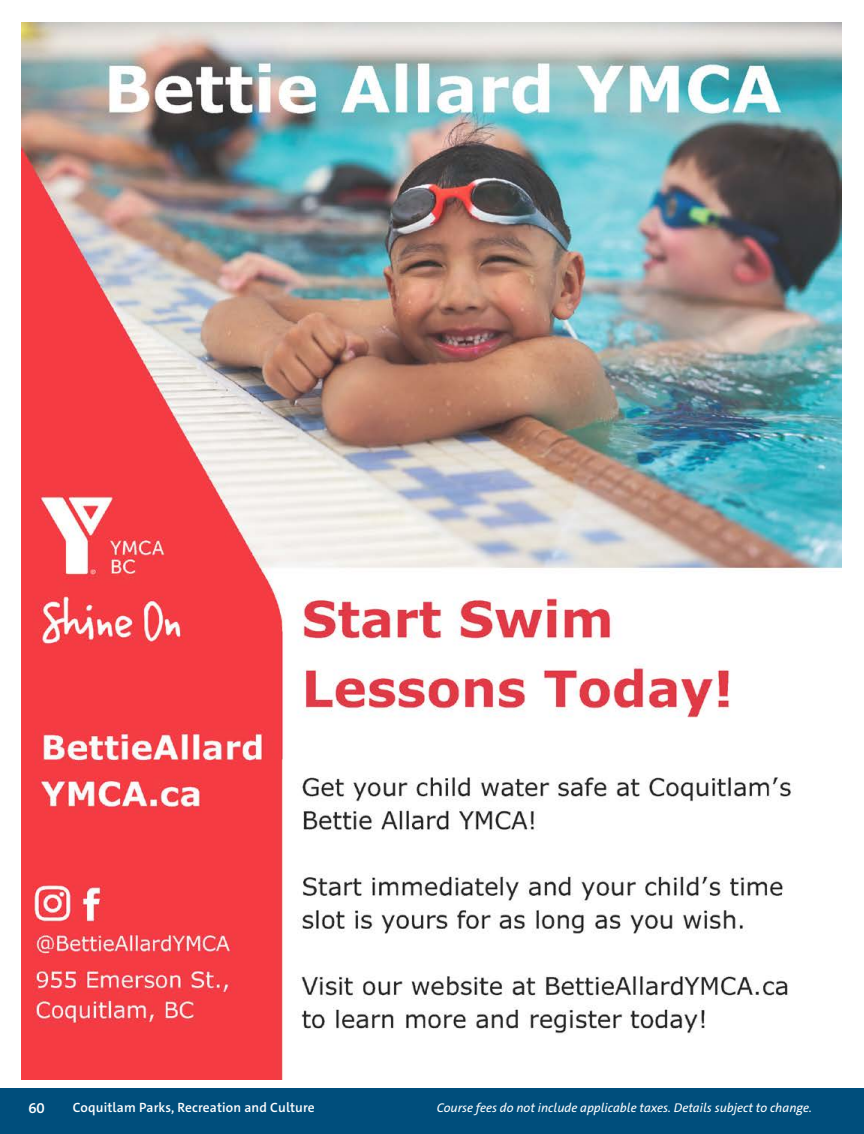
<style>
.page{position:relative;width:864px;height:1134px;background:#fff}
.page>*{position:absolute;margin:0;border:0;box-sizing:border-box;transform-origin:0 0}
.t1{font:600 15px "The Sans C5";color:#fff}
.t2{font:600 13.5px "The Sans C5";letter-spacing:.01em;color:#fff}
.t3{font:italic 12.75px "The Sans C5";color:#fff}
</style>
<div class="page">
<img style="left:21px;top:23px;width:820px;height:1057px">
<div style="left:0;top:1088px;width:864px;height:46px;background:#004e7c"></div>
<p class="t1" style="left:28px;top:1098px;width:18px">60</p>
<p class="t2" style="left:73px;top:1099px;width:243px">Coquitlam Parks, Recreation and Culture</p>
<p class="t3" style="left:437px;top:1099px;width:377px">Course fees do not include applicable taxes. Details subject to change.</p>
</div>
